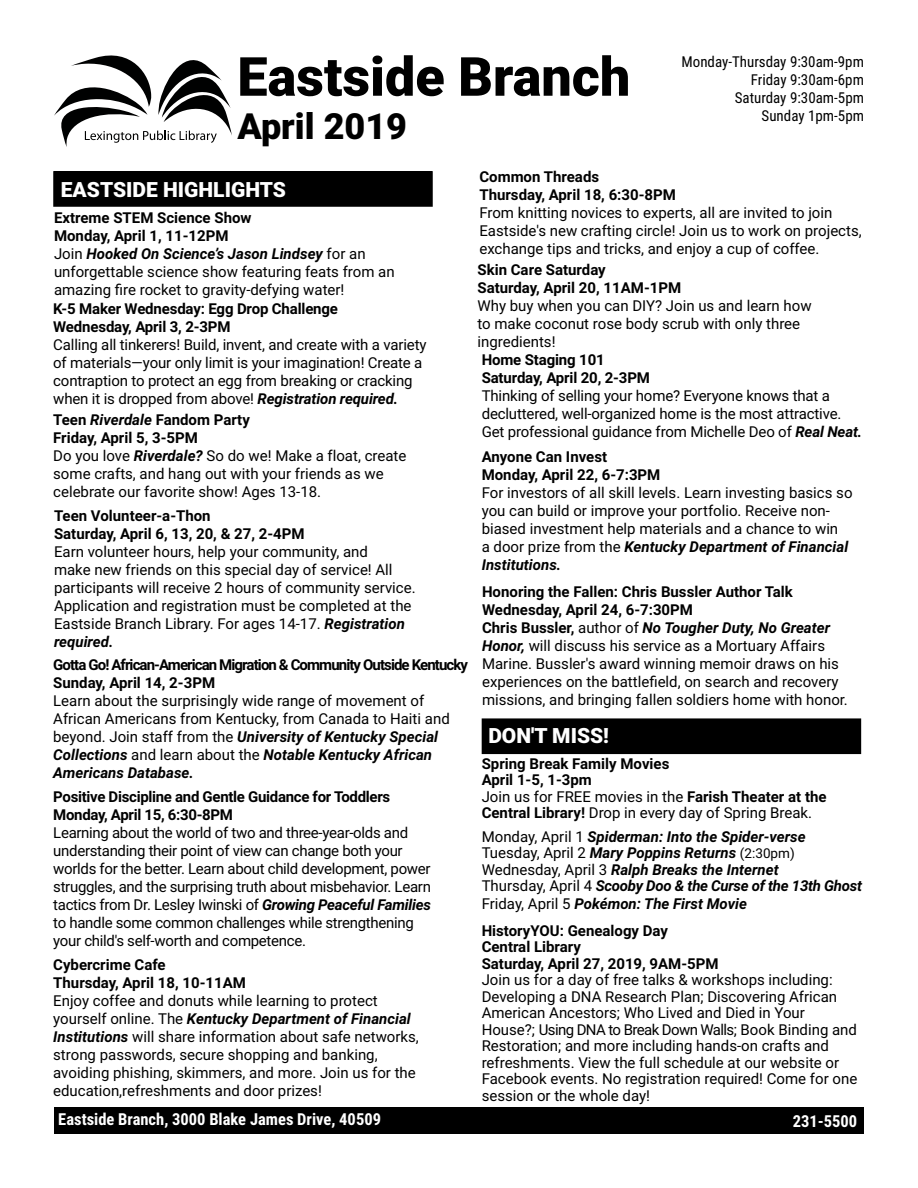
<style>
.page{position:relative;width:918px;height:1188px;background:#fff}
.page>*{position:absolute;margin:0;border:0;box-sizing:border-box;transform-origin:0 0}
.t1{font:900 54px "Roboto";color:#000}
.t2{font:900 36px "Roboto";color:#000}
.t3{font:900 21px "Roboto";color:#fff}
.t4{font:700 16.5px "Roboto Condensed";color:#fff}
.t5{font:15px/18px "Roboto";color:#000}
.t6{font:700 15px/18px "Roboto";letter-spacing:-.005em;color:#000}
.t7{font:15px/18px "Roboto";letter-spacing:-.02em;color:#000}
.t8{font:italic 700 15px/16.5px "Roboto";color:#000}
.t9{font:700 15px/18px "Roboto";letter-spacing:-.06em;color:#000}
.t10{font:15px/18px "Roboto Condensed";color:#000;text-align:right}
.s1{font-weight:700;font-style:italic}
.s2{font-weight:700}
.s3{font-weight:400}
.s4{font-weight:400;font-style:normal}
.s5{font-weight:400;font-style:normal;font-size:13.5px}
</style>
<div class="page">
<div style="left:54px;top:1108px;width:810px;height:26px;background:#000"></div>
<div style="left:54px;top:172px;width:378px;height:34px;background:#000"></div>
<div style="left:53px;top:171px;width:380px;height:36px;border:2px solid #000"></div>
<svg style="left:54px;top:55px;width:178px;height:92px"></svg>
<div style="left:482px;top:719px;width:378px;height:34px;background:#000"></div>
<div style="left:482px;top:718px;width:379px;height:36px;border:2px solid #000"></div>
<h1 class="t1" style="left:237px;top:39px;width:394px">Eastside Branch</h1>
<h2 class="t2" style="left:237px;top:101px;width:171px">April 2019</h2>
<h3 class="t3" style="left:61px;top:174px;width:227px">EASTSIDE HIGHLIGHTS</h3>
<p class="t10" style="left:682px;top:52px;width:184px">Monday-Thursday 9:30am-9pm<br>Friday 9:30am-6pm<br>Saturday 9:30am-5pm<br>Sunday 1pm-5pm</p>
<p class="t6" style="left:479px;top:167px;width:198px">Common Threads<br>Thursday, April 18, 6:30-8PM</p>
<p class="t5" style="left:479px;top:203px;width:384px">From knitting novices to experts, all are invited to join<br>Eastside's new crafting circle! Join us to work on projects, exchange tips and tricks, and enjoy a cup of coffee.</p>
<p class="t6" style="left:477px;top:260px;width:205px">Skin Care Saturday<br>Saturday, April 20, 11AM-1PM</p>
<p class="t5" style="left:477px;top:296px;width:336px">Why buy when you can DIY? Join us and learn how to make coconut rose body scrub with only three ingredients!</p>
<p class="t6" style="left:482px;top:350px;width:170px">Home Staging 101<br>Saturday, April 20, 2-3PM</p>
<p class="t5" style="left:482px;top:386px;width:382px">Thinking of selling your home? Everyone knows that a decluttered, well-organized home is the most attractive.<br>Get professional guidance from Michelle Deo of <span class="s1">Real Neat.</span></p>
<p class="t6" style="left:482px;top:447px;width:180px">Anyone Can Invest<br>Monday, April 22, 6-7:3PM</p>
<p class="t5" style="left:482px;top:483px;width:372px">For investors of all skill levels. Learn investing basics so you can build or improve your portfolio. Receive non&shy;biased investment help materials and a chance to win<br>a door prize from the <span class="s1">Kentucky Department of Financial Institutions.</span></p>
<p class="t5" style="left:482px;top:582px;width:367px"><span class="s2">Honoring the Fallen: Chris Bussler Author Talk Wednesday, April 24, 6-7:30PM<br>Chris Bussler,</span> author of <span class="s1">No Tougher Duty, No Greater Honor,</span> will discuss his service as a Mortuary Affairs Marine. Bussler's award winning memoir draws on his experiences on the battlefield, on search and recovery missions, and bringing fallen soldiers home with honor.</p>
<p class="t5" style="left:54px;top:208px;width:342px"><span class="s2">Extreme STEM Science Show<br>Monday, April 1, 11-12PM<br></span>Join <span class="s1">Hooked On Science’s Jason Lindsey</span> for an unforgettable science show featuring feats from an amazing fire rocket to gravity-defying water!</p>
<p class="t6" style="left:53px;top:299px;width:286px">K-5 Maker Wednesday: Egg Drop Challenge<br>Wednesday, April 3, 2-3PM</p>
<p class="t5" style="left:53px;top:335px;width:375px">Calling all tinkerers! Build, invent, and create with a variety of materials—your only limit is your imagination! Create a contraption to protect an egg from breaking or cracking when it is dropped from above! <span class="s1">Registration required.</span></p>
<p class="t5" style="left:53px;top:410px;width:355px"><span class="s2">Teen</span> <span class="s1">Riverdale</span> <span class="s2">Fandom Party<br>Friday, April 5, 3-5PM<br></span>Do you love <span class="s1">Riverdale?</span> So do we! Make a float, create some crafts, and hang out with your friends as we celebrate our favorite show! Ages 13-18.</p>
<p class="t6" style="left:54px;top:506px;width:252px">Teen Volunteer-a-Thon<br>Saturday, April 6, 13, 20, &amp; 27, 2-4PM</p>
<p class="t5" style="left:54px;top:542px;width:363px">Earn volunteer hours, help your community, and<br>make new friends on this special day of service! All participants will receive 2 hours of community service.<br>Application and registration must be completed at the Eastside Branch Library. For ages 14-17. <span class="s1">Registration required.</span></p>
<p class="t9" style="left:53px;top:655px;width:416px">Gotta Go! African-American Migration &amp; Community Outside Kentucky<br>Sunday, April 14, 2-3PM</p>
<p class="t5" style="left:53px;top:691px;width:398px">Learn about the surprisingly wide range of movement of African Americans from Kentucky, from Canada to Haiti and beyond. Join staff from the <span class="s1">University of Kentucky Special Collections</span> and learn about the <span class="s1">Notable Kentucky African Americans Database.</span></p>
<p class="t6" style="left:53px;top:787px;width:339px">Positive Discipline and Gentle Guidance for Toddlers<br>Monday, April 15, 6:30-8PM</p>
<p class="t7" style="left:53px;top:823px;width:379px">Learning about the world of two and three-year-olds and understanding their point of view can change both your worlds for the better. Learn about child development, power struggles, and the surprising truth about misbehavior. Learn tactics from Dr. Lesley Iwinski of <span class="s1">Growing Peaceful Families </span>to handle some common challenges while strengthening your child's self-worth and competence.</p>
<p class="t6" style="left:53px;top:955px;width:194px">Cybercrime Cafe<br>Thursday, April 18, 10-11AM</p>
<p class="t5" style="left:53px;top:991px;width:367px">Enjoy coffee and donuts while learning to protect yourself online. The <span class="s1">Kentucky Department of Financial Institutions</span> will share information about safe networks, strong passwords, secure shopping and banking, avoiding phishing, skimmers, and more. Join us for the education,refreshments and door prizes!</p>
<h3 class="t3" style="left:488px;top:720px;width:122px">DON'T MISS!</h3>
<p class="t6" style="left:482px;top:755px;width:346px;line-height:16.5px">Spring Break Family Movies<br>April 1-5, 1-3pm<br><span class="s3">Join us for FREE movies in the</span> Farish Theater at the Central Library! <span class="s3">Drop in every day of Spring Break.</span></p>
<p class="t8" style="left:482px;top:827px;width:382px"><span class="s4">Monday, April 1</span> Spiderman: Into the Spider-verse <span class="s4">Tuesday, April 2</span> Mary Poppins Returns <span class="s5">(2:30pm)<br></span><span class="s4">Wednesday, April 3</span> Ralph Breaks the Internet<br><span class="s4">Thursday, April 4</span> Scooby Doo &amp; the Curse of the 13th Ghost</p>
<p class="t8" style="left:482px;top:895px;width:267px"><span class="s4">Friday, April 5</span> Pokémon: The First Movie</p>
<p class="t6" style="left:482px;top:921px;width:239px;line-height:16.5px">HistoryYOU: Genealogy Day<br>Central Library<br>Saturday, April 27, 2019, 9AM-5PM</p>
<p class="t5" style="left:482px;top:971px;width:377px;line-height:16.5px">Join us for a day of free talks &amp; workshops including:<br>Developing a DNA Research Plan; Discovering African American Ancestors; Who Lived and Died in Your House?; Using DNA to Break Down Walls; Book Binding and Restoration; and more including hands-on crafts and refreshments. View the full schedule at our website or Facebook events. No registration required! Come for one session or the whole day!</p>
<p class="t4" style="left:58px;top:1108px;width:324px">Eastside Branch, 3000 Blake James Drive, 40509</p>
<p class="t4" style="left:793px;top:1109px;width:66px">231-5500</p>
</div>
